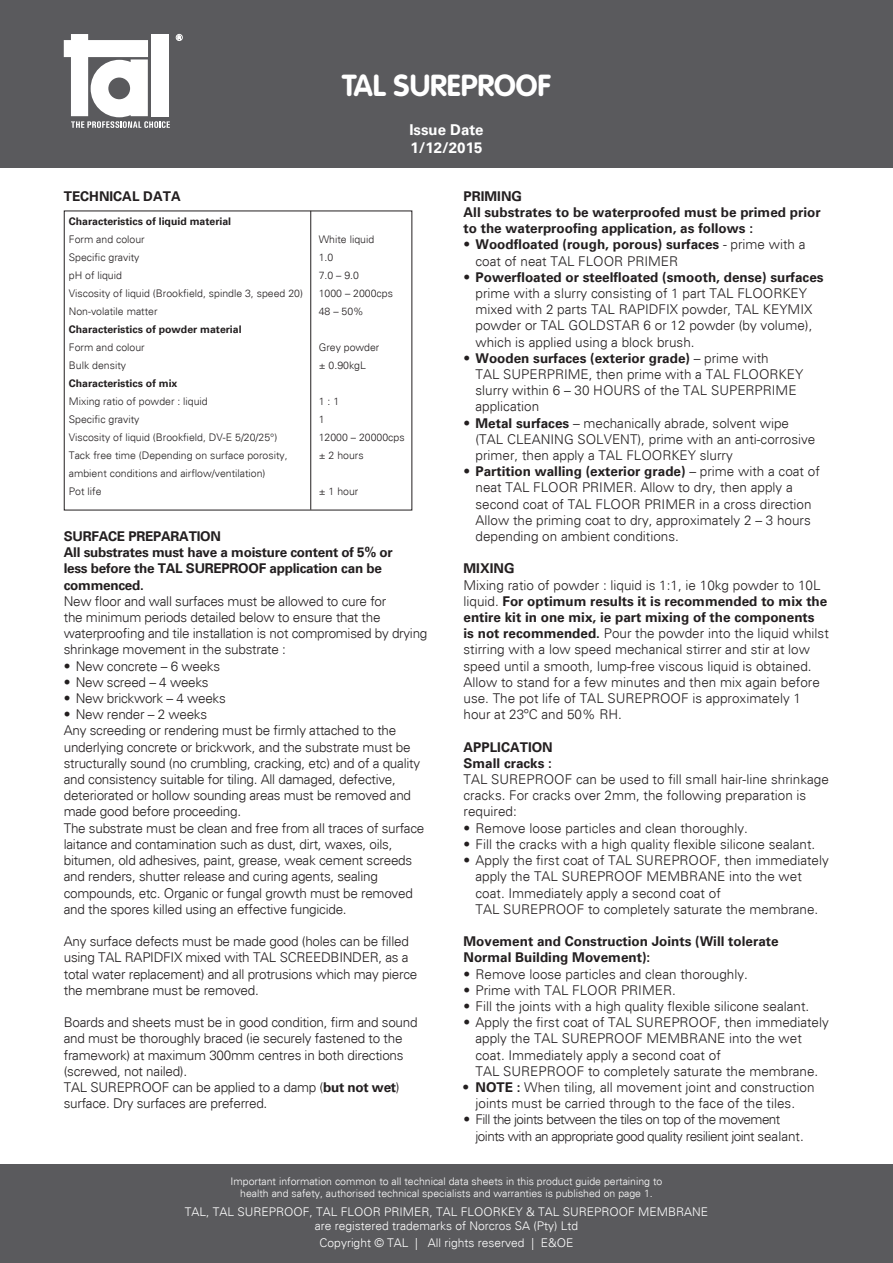
<style>
.page{position:relative;width:893px;height:1263px;background:#fff}
.page>*{position:absolute;margin:0;border:0;box-sizing:border-box;transform-origin:0 0}
.t1{font:700 30px "VAG Rounded";color:#fff}
.t2{font:700 15px/18px "Univers";color:#fff}
.t3{font:italic 300 13.5px/16.2px "Univers";color:#231f20}
.t4{font:italic 300 13.5px/16.2px "Univers";letter-spacing:-.02em;color:#231f20}
.t5{font:700 13.5px/16.2px "Univers";color:#231f20}
.t6{font:italic 300 13.5px/16.2px "Univers";letter-spacing:-.04em;color:#231f20}
.t7{font:italic 300 12px/14.4px "Univers";color:#fff;text-align:center}
.t8{font:italic 300 10.5px/18px "Univers";color:#231f20}
.t9{font:italic 300 10.5px/12.6px "Univers";color:#fff;text-align:center}
.s1{font-weight:700;font-style:normal}
</style>
<div class="page">
<div style="left:0;top:0;width:893px;height:168px;background:#5a5a5d"></div>
<div style="left:0;top:1165px;width:893px;height:98px;background:#5a5a5d"></div>
<svg style="left:64px;top:34px;width:106px;height:94px"></svg>
<div style="left:176px;top:34px;width:7px;height:7px;border:1px solid #fff;border-radius:50%"></div>
<hr style="left:310px;top:211px;width:1px;height:299px;background:#231f20">
<p class="t1" style="left:342px;top:73px;width:210px">TAL SUREPROOF</p>
<p class="t2" style="left:409px;top:122px;width:76px">Issue Date<br>1/12/2015</p>
<p class="t5" style="left:64px;top:189px;width:119px">TECHNICAL DATA</p>
<p class="t8" style="left:69px;top:213px;width:236px"><span class="s1">Characteristics of liquid material<br></span>Form and colour<br>Specific gravity<br>pH of liquid<br>Viscosity of liquid (Brookfield, spindle 3, speed 20)<br>Non-volatile matter<br><span class="s1">Characteristics of powder material<br></span>Form and colour<br>Bulk density<br><span class="s1">Characteristics of mix<br></span>Mixing ratio of powder : liquid<br>Specific gravity<br>Viscosity of liquid (Brookfield, DV-E 5/20/25°)<br>Tack free time (Depending on surface porosity, ambient conditions and airflow/ventilation)<br>Pot life</p>
<p class="t8" style="left:319px;top:231px;width:76px">White liquid<br>1.0<br>7.0 – 9.0<br>1000 – 2000cps<br>48 – 50%</p>
<p class="t8" style="left:319px;top:339px;width:62px">Grey powder ± 0.90kgL</p>
<p class="t8" style="left:319px;top:393px;width:87px">1 : 1<br>1<br>12000 – 20000cps ± 2 hours</p>
<p class="t8" style="left:319px;top:483px;width:41px">± 1 hour</p>
<p class="t4" style="left:64px;top:529px;width:365px"><span class="s1">SURFACE PREPARATION<br>All substrates must have a moisture content of 5% or<br>less before the TAL SUREPROOF application can be commenced.<br></span>New floor and wall surfaces must be allowed to cure for<br>the minimum periods detailed below to ensure that the waterproofing and tile installation is not compromised by drying shrinkage movement in the substrate :</p>
<p class="t4" style="left:64px;top:659px;width:158px">• New concrete – 6 weeks</p>
<p class="t4" style="left:64px;top:675px;width:146px">• New screed – 4 weeks</p>
<p class="t4" style="left:64px;top:691px;width:164px">• New brickwork – 4 weeks</p>
<p class="t4" style="left:64px;top:707px;width:362px">• New render – 2 weeks<br>Any screeding or rendering must be firmly attached to the underlying concrete or brickwork, and the substrate must be structurally sound (no crumbling, cracking, etc) and of a quality and consistency suitable for tiling. All damaged, defective, deteriorated or hollow sounding areas must be removed and made good before proceeding.<br>The substrate must be clean and free from all traces of surface laitance and contamination such as dust, dirt, waxes, oils, bitumen, old adhesives, paint, grease, weak cement screeds and renders, shutter release and curing agents, sealing compounds, etc. Organic or fungal growth must be removed and the spores killed using an effective fungicide.</p>
<p class="t4" style="left:64px;top:934px;width:355px">Any surface defects must be made good (holes can be filled using TAL RAPIDFIX mixed with TAL SCREEDBINDER, as a total water replacement) and all protrusions which may pierce the membrane must be removed.</p>
<p class="t4" style="left:64px;top:1015px;width:355px">Boards and sheets must be in good condition, firm and sound and must be thoroughly braced (ie securely fastened to the framework) at maximum 300mm centres in both directions (screwed, not nailed).<br>TAL SUREPROOF can be applied to a damp (<span class="s1">but not wet</span>) surface. Dry surfaces are preferred.</p>
<p class="t5" style="left:463px;top:189px;width:359px">PRIMING<br>All substrates to be waterproofed must be primed prior to the waterproofing application, as follows :</p>
<p class="t3" style="left:475px;top:237px;width:332px;text-indent:-12px">• <span class="s1">Woodfloated (rough, porous) surfaces</span> - prime with a coat of neat TAL FLOOR PRIMER</p>
<p class="t3" style="left:475px;top:270px;width:350px;text-indent:-12px">• <span class="s1">Powerfloated or steelfloated (smooth, dense) surfaces </span>prime with a slurry consisting of 1 part TAL FLOORKEY mixed with 2 parts TAL RAPIDFIX powder, TAL KEYMIX powder or TAL GOLDSTAR 6 or 12 powder (by volume), which is applied using a block brush.</p>
<p class="t3" style="left:475px;top:351px;width:329px;text-indent:-12px">• <span class="s1">Wooden surfaces (exterior grade)</span> – prime with<br>TAL SUPERPRIME, then prime with a TAL FLOORKEY slurry within 6 – 30 HOURS of the TAL SUPERPRIME application</p>
<p class="t3" style="left:475px;top:416px;width:341px;text-indent:-12px">• <span class="s1">Metal surfaces</span> – mechanically abrade, solvent wipe (TAL CLEANING SOLVENT), prime with an anti-corrosive primer, then apply a TAL FLOORKEY slurry</p>
<p class="t3" style="left:475px;top:464px;width:346px;text-indent:-12px">• <span class="s1">Partition walling (exterior grade)</span> – prime with a coat of neat TAL FLOOR PRIMER. Allow to dry, then apply a second coat of TAL FLOOR PRIMER in a cross direction Allow the priming coat to dry, approximately 2 – 3 hours depending on ambient conditions.</p>
<p class="t3" style="left:463px;top:561px;width:367px"><span class="s1">MIXING<br></span>Mixing ratio of powder : liquid is 1:1, ie 10kg powder to 10L liquid. <span class="s1">For optimum results it is recommended to mix the entire kit in one mix, ie part mixing of the components<br>is not recommended.</span> Pour the powder into the liquid whilst stirring with a low speed mechanical stirrer and stir at low speed until a smooth, lump-free viscous liquid is obtained.<br>Allow to stand for a few minutes and then mix again before use. The pot life of TAL SUREPROOF is approximately 1 hour at 23ºC and 50% RH.</p>
<p class="t3" style="left:463px;top:740px;width:367px"><span class="s1">APPLICATION<br>Small cracks :<br></span>TAL SUREPROOF can be used to fill small hair-line shrinkage cracks. For cracks over 2mm, the following preparation is required:</p>
<p class="t3" style="left:463px;top:821px;width:286px">• Remove loose particles and clean thoroughly.</p>
<p class="t3" style="left:463px;top:837px;width:353px">• Fill the cracks with a high quality flexible silicone sealant.</p>
<p class="t3" style="left:475px;top:853px;width:355px;text-indent:-12px">• Apply the first coat of TAL SUREPROOF, then immediately apply the TAL SUREPROOF MEMBRANE into the wet coat. Immediately apply a second coat of<br>TAL SUREPROOF to completely saturate the membrane.</p>
<p class="t5" style="left:463px;top:934px;width:317px">Movement and Construction Joints (Will tolerate<br>Normal Building Movement):</p>
<p class="t3" style="left:463px;top:966px;width:286px">• Remove loose particles and clean thoroughly.</p>
<p class="t3" style="left:463px;top:983px;width:214px">• Prime with TAL FLOOR PRIMER.</p>
<p class="t3" style="left:463px;top:999px;width:347px">• Fill the joints with a high quality flexible silicone sealant.</p>
<p class="t3" style="left:475px;top:1015px;width:355px;text-indent:-12px">• Apply the first coat of TAL SUREPROOF, then immediately apply the TAL SUREPROOF MEMBRANE into the wet coat. Immediately apply a second coat of<br>TAL SUREPROOF to completely saturate the membrane.</p>
<p class="t3" style="left:463px;top:1080px;width:353px;text-align:center"><span class="s1">• NOTE :</span> When tiling, all movement joint and construction joints must be carried through to the face of the tiles.</p>
<p class="t6" style="left:475px;top:1112px;width:330px;text-indent:-12px">• Fill the joints between the tiles on top of the movement joints with an appropriate good quality resilient joint sealant.</p>
<p class="t9" style="left:231px;top:1175px;width:433px">Important information common to all technical data sheets in this product guide pertaining to health and safety, authorised technical specialists and warranties is published on page 1.</p>
<p class="t7" style="left:185px;top:1205px;width:525px">TAL, TAL SUREPROOF, TAL FLOOR PRIMER, TAL FLOORKEY &amp; TAL SUREPROOF MEMBRANE are registered trademarks of Norcros SA (Pty) Ltd</p>
<p class="t7" style="left:320px;top:1236px;width:255px">Copyright © TAL | All rights reserved | E&amp;OE</p>
</div>
